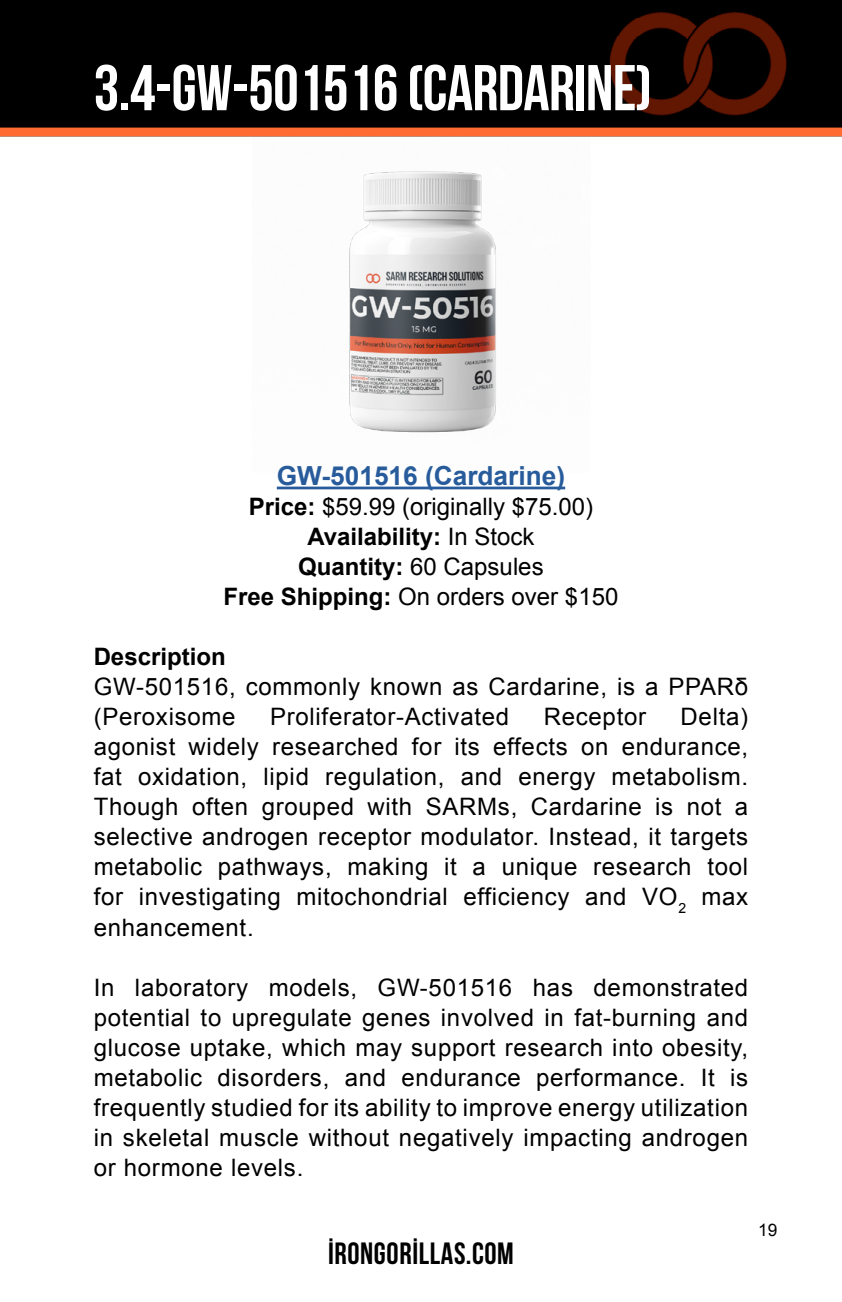
<style>
.page{position:relative;width:842px;height:1302px;background:#fff}
.page>*{position:absolute;margin:0;border:0;box-sizing:border-box;transform-origin:0 0}
.t1{font:64.5px "Bebas Neue";letter-spacing:-.01em;color:#fff}
.t2{font:700 30.75px "Bebas Neue";letter-spacing:.02em;color:#000}
.t3{font:700 26.25px "Arial";color:#275b9b}
.t4{font:24px/30px "Arial";letter-spacing:.03em;color:#000;text-align:justify}
.t5{font:24px/30px "Arial";color:#000;text-align:center}
.t6{font:700 24px "Arial";color:#000}
.t7{font:17.25px "Arial";color:#000}
.s1{font-weight:700}
</style>
<div class="page">
<img style="left:0;top:0;width:842px;height:490px">
<hr style="left:277px;top:486px;width:288px;height:3px;background:#275b9b">
<img style="left:249px;top:135px;width:344px;height:344px">
<h1 class="t1" style="left:94px;top:52px;width:560px">3.4-GW-501516 (CARDARINE)</h1>
<p class="t3" style="left:277px;top:458px;width:290px">GW-501516 (Cardarine)</p>
<p class="t5" style="left:224px;top:492px;width:396px"><span class="s1">Price:</span> $59.99 (originally $75.00)<br><span class="s1">Availability:</span> In Stock<br><span class="s1">Quantity:</span> 60 Capsules<br><span class="s1">Free Shipping:</span> On orders over $150</p>
<p class="t6" style="left:94px;top:641px;width:134px">Description</p>
<p class="t4" style="left:94px;top:672px;width:656px">GW-501516, commonly known as Cardarine, is a PPARδ (Peroxisome</p>
<p class="t4" style="left:94px;top:702px;width:656px;text-indent:587px">Delta) agonist widely researched for its effects on endurance, fat oxidation, lipid regulation, and energy metabolism.<br>Though often grouped with SARMs, Cardarine is not a selective androgen receptor modulator. Instead, it targets metabolic pathways, making it a unique research tool for investigating mitochondrial efficiency and VO<sub>2</sub> max enhancement.</p>
<p class="t4" style="left:270px;top:702px;width:241px">Proliferator-Activated</p>
<p class="t4" style="left:544px;top:702px;width:104px">Receptor</p>
<p class="t4" style="left:94px;top:972px;width:656px">In laboratory models, GW-501516 has demonstrated potential to upregulate genes involved in fat-burning and glucose uptake, which may support research into obesity, metabolic disorders, and endurance performance. It is frequently studied for its ability to improve energy utilization in skeletal muscle without negatively impacting androgen or hormone levels.</p>
<p class="t2" style="left:328px;top:1236px;width:187px">IRONGORILLAS.COM</p>
<p class="t7" style="left:758px;top:1218px;width:21px">19</p>
</div>
